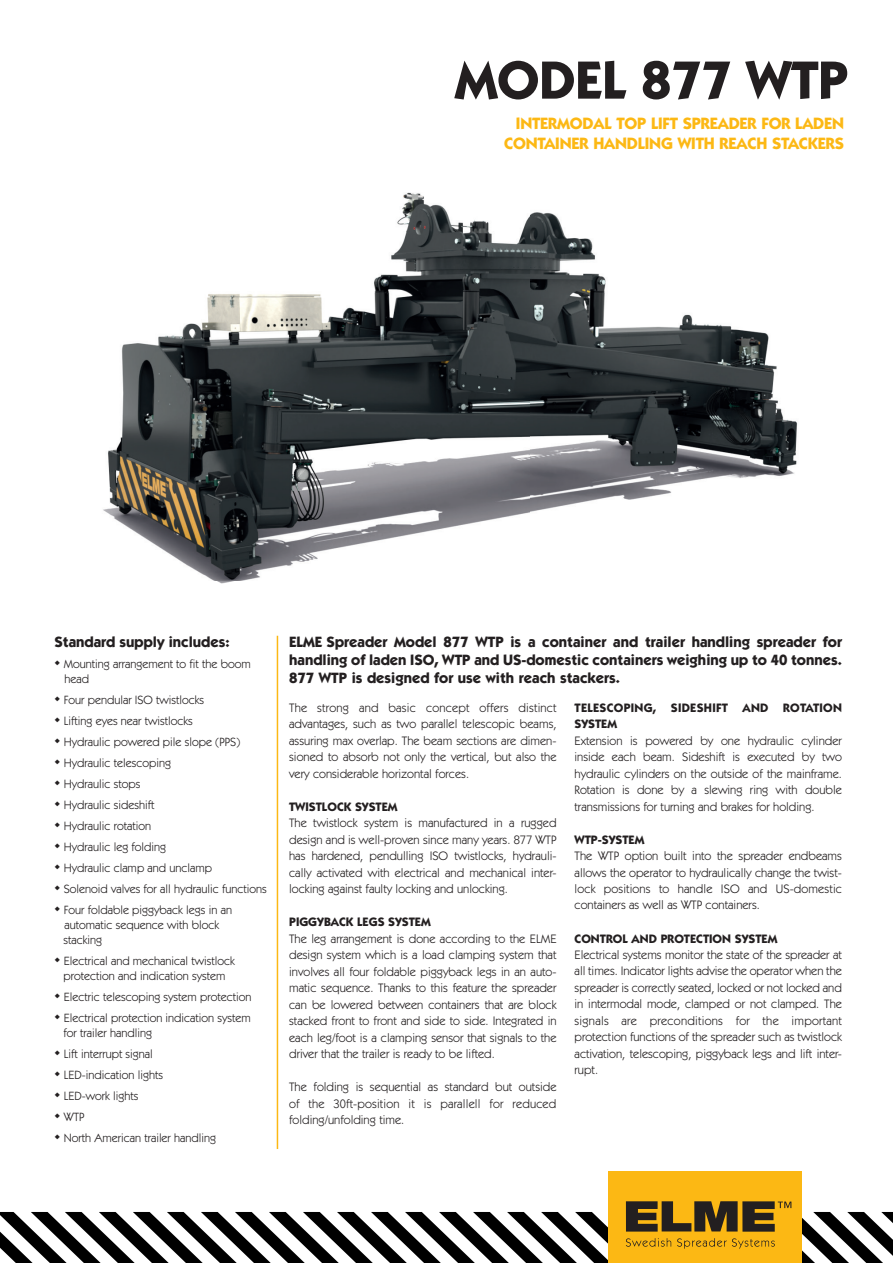
<style>
.page{position:relative;width:893px;height:1263px;background:#fff}
.page>*{position:absolute;margin:0;border:0;box-sizing:border-box;transform-origin:0 0}
.t1{font:700 54px "ITC Kabel Std";color:#231f20}
.t2{font:700 16.5px/19.5px "ITC Kabel Std";letter-spacing:-.01em;color:#fcb814;text-align:right}
.t3{font:700 15px/18px "ITC Kabel Std";color:#231f20;text-align:justify}
.t4{font:12.3px/16.5px "ITC Kabel Std";color:#231f20;text-align:justify}
.t5{font:700 12.3px "ITC Kabel Std";color:#231f20}
.t6{font:700 12.3px/16.5px "ITC Kabel Std";letter-spacing:.025em;color:#231f20}
.t7{font:12px/21px "ITC Kabel Std";color:#231f20}
</style>
<div class="page">
<img style="left:103px;top:192px;width:695px;height:392px">
<hr style="left:277px;top:636px;width:1px;height:513px;background:#fcb814">
<div style="left:608px;top:1171px;width:194px;height:92px;background:#fcb814"></div>
<svg style="left:0;top:1201px;width:893px;height:62px"></svg>
<h1 class="t1" style="left:455px;top:47px;width:395px">MODEL 877 WTP</h1>
<h2 class="t2" style="left:504px;top:114px;width:341px">INTERMODAL TOP LIFT SPREADER FOR LADEN<br>CONTAINER HANDLING WITH REACH STACKERS</h2>
<p class="t3" style="left:55px;top:632px;width:177px">Standard supply includes:</p>
<p class="t7" style="left:64px;top:656px;width:188px;line-height:15px;text-indent:-10px"><sup>.</sup> Mounting arrangement to fit the boom head</p>
<p class="t7" style="left:55px;top:689px;width:214px"><sup>.</sup> Four pendular ISO twistlocks<br><sup>.</sup> Lifting eyes near twistlocks<br><sup>.</sup> Hydraulic powered pile slope (PPS)<br><sup>.</sup> Hydraulic telescoping<br><sup>.</sup> Hydraulic stops<br><sup>.</sup> Hydraulic sideshift<br><sup>.</sup> Hydraulic rotation<br><sup>.</sup> Hydraulic leg folding<br><sup>.</sup> Hydraulic clamp and unclamp<br><sup>.</sup> Solenoid valves for all hydraulic functions <sup>.</sup> Four foldable piggyback legs in an</p>
<p class="t7" style="left:64px;top:917px;width:157px;line-height:15px">automatic sequence with block stacking</p>
<p class="t7" style="left:55px;top:953px;width:182px;line-height:15px;text-align:center"><sup>.</sup> Electrical and mechanical twistlock protection and indication system</p>
<p class="t7" style="left:55px;top:986px;width:199px"><sup>.</sup> Electric telescoping system protection <sup>.</sup> Electrical protection indication system</p>
<p class="t7" style="left:55px;top:1022px;width:163px;text-indent:9px">for trailer handling<br><sup>.</sup> Lift interrupt signal<br><sup>.</sup> LED-indication lights<br><sup>.</sup> LED-work lights<br><sup>.</sup> WTP<br><sup>.</sup> North American trailer handling</p>
<p class="t3" style="left:289px;top:632px;width:554px">ELME Spreader Model 877 WTP is a container and trailer handling spreader for handling of laden ISO, WTP and US-domestic containers weighing up to 40 tonnes.<br>877 WTP is designed for use with reach stackers.</p>
<p class="t4" style="left:289px;top:699px;width:269px">The strong and basic concept offers distinct advantages, such as two parallel telescopic beams, assuring max overlap. The beam sections are dimen&shy;sioned to absorb not only the vertical, but also the very considerable horizontal forces.</p>
<p class="t5" style="left:289px;top:799px;width:110px">TWISTLOCK SYSTEM</p>
<p class="t4" style="left:289px;top:815px;width:269px">The twistlock system is manufactured in a rugged design and is well-proven since many years. 877 WTP has hardened, pendulling ISO twistlocks, hydrauli&shy;cally activated with electrical and mechanical inter&shy;locking against faulty locking and unlocking.</p>
<p class="t5" style="left:289px;top:914px;width:143px">PIGGYBACK LEGS SYSTEM</p>
<p class="t4" style="left:289px;top:930px;width:269px">The leg arrangement is done according to the ELME design system which is a load clamping system that involves all four foldable piggyback legs in an auto&shy;matic sequence. Thanks to this feature the spreader can be lowered between containers that are block stacked front to front and side to side. Integrated in each leg/foot is a clamping sensor that signals to the driver that the trailer is ready to be lifted.</p>
<p class="t4" style="left:289px;top:1079px;width:269px">The folding is sequential as standard but outside of the 30ft-position it is parallell for reduced folding/unfolding time.</p>
<p class="t6" style="left:575px;top:699px;width:269px">TELESCOPING, SIDESHIFT AND ROTATION<br>SYSTEM</p>
<p class="t4" style="left:575px;top:732px;width:269px">Extension is powered by one hydraulic cylinder inside each beam. Sideshift is executed by two hydraulic cylinders on the outside of the mainframe.<br>Rotation is done by a slewing ring with double transmissions for turning and brakes for holding.</p>
<p class="t5" style="left:575px;top:832px;width:71px">WTP-SYSTEM</p>
<p class="t4" style="left:575px;top:847px;width:269px">The WTP option built into the spreader endbeams allows the operator to hydraulically change the twist&shy;lock positions to handle ISO and US-domestic containers as well as WTP containers.</p>
<p class="t5" style="left:575px;top:931px;width:204px">CONTROL AND PROTECTION SYSTEM</p>
<p class="t4" style="left:575px;top:946px;width:269px">Electrical systems monitor the state of the spreader at all times. Indicator lights advise the operator when the spreader is correctly seated, locked or not locked and in intermodal mode, clamped or not clamped. The signals are preconditions for the important protection functions of the spreader such as twistlock activation, telescoping, piggyback legs and lift inter&shy;rupt.</p>
</div>
